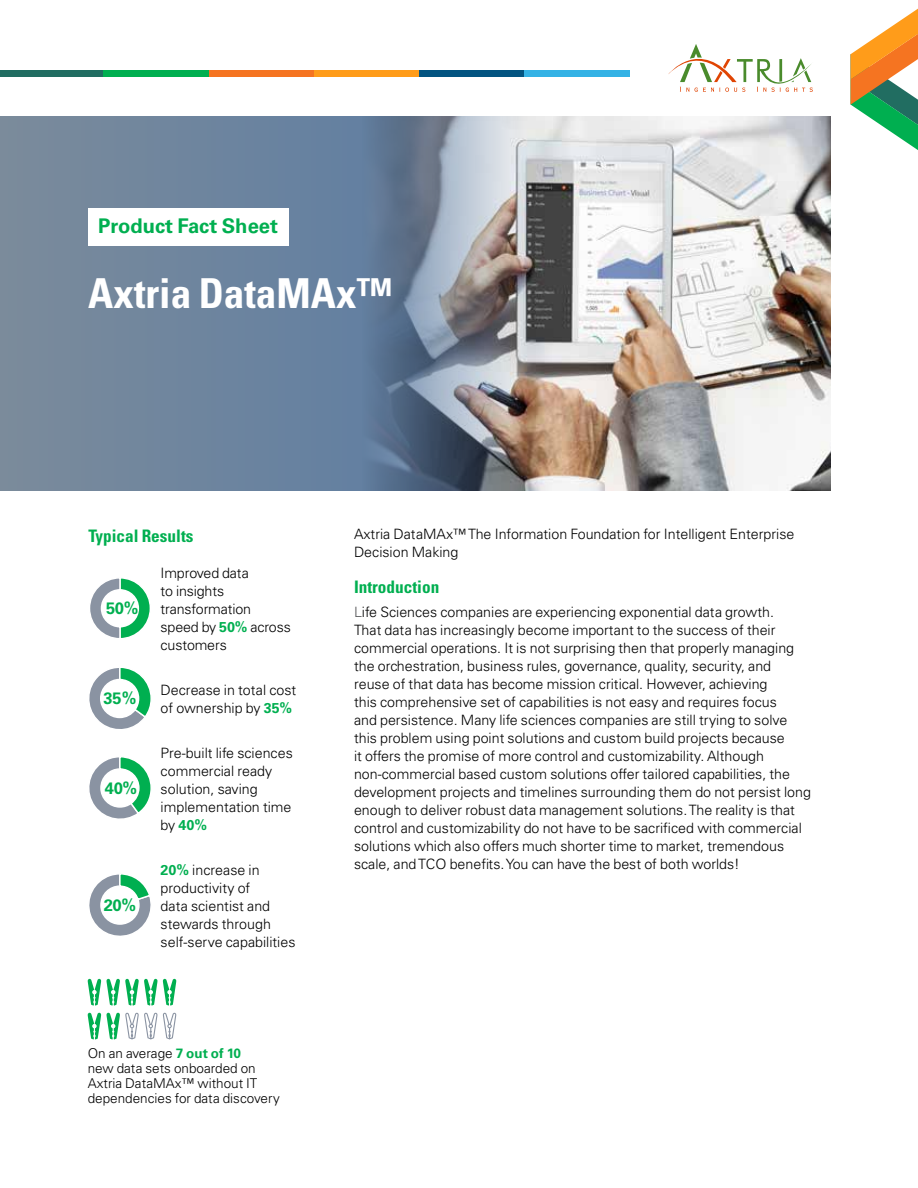
<style>
.page{position:relative;width:918px;height:1188px;background:#fff}
.page>*{position:absolute;margin:0;border:0;box-sizing:border-box;transform-origin:0 0}
.t1{font:700 condensed 41.25px "Univers LT Std";color:#fff}
.t2{font:700 20.25px "Univers LT Std";color:#00af50}
.t3{font:700 condensed 17.25px "Univers LT Std";color:#00af50}
.t4{font:700 16.5px "Univers LT Std";letter-spacing:-.02em;color:#00af50}
.t5{font:300 14.25px/18px "Univers LT Std";color:#000}
.t6{font:300 13.5px/15px "Univers LT Std";color:#000}
.s1{font-weight:700;color:#00af50}
.s2{color:#58595b}
</style>
<div class="page">
<img style="left:552px;top:117px;width:278px;height:373px">
<svg style="left:0;top:117px;width:552px;height:373px;background:#75869a"></svg>
<svg style="left:668px;top:44px;width:145px;height:48px"></svg>
<svg style="left:851px;top:9px;width:67px;height:141px"></svg>
<div style="left:0;top:71px;width:104px;height:6px;background:#216d61"></div>
<div style="left:104px;top:71px;width:105px;height:6px;background:#00af50"></div>
<div style="left:209px;top:71px;width:105px;height:6px;background:#f57421"></div>
<div style="left:314px;top:71px;width:105px;height:6px;background:#ff9c1a"></div>
<div style="left:419px;top:71px;width:105px;height:6px;background:#035481"></div>
<div style="left:524px;top:71px;width:106px;height:6px;background:#34b2e5"></div>
<div style="left:88px;top:209px;width:200px;height:37px;background:#fff"></div>
<svg style="left:90px;top:578px;width:60px;height:60px"></svg>
<svg style="left:89px;top:668px;width:62px;height:61px"></svg>
<svg style="left:89px;top:757px;width:62px;height:62px"></svg>
<svg style="left:89px;top:874px;width:62px;height:62px"></svg>
<svg style="left:163px;top:1013px;width:13px;height:26px"></svg>
<svg style="left:88px;top:979px;width:13px;height:27px"></svg>
<svg style="left:107px;top:979px;width:50px;height:27px"></svg>
<svg style="left:163px;top:979px;width:13px;height:27px"></svg>
<svg style="left:88px;top:1013px;width:13px;height:26px"></svg>
<svg style="left:107px;top:1013px;width:50px;height:26px"></svg>
<h2 class="t2" style="left:98px;top:214px;width:181px">Product Fact Sheet</h2>
<h1 class="t1" style="left:88px;top:268px;width:306px">Axtria DataMAx™</h1>
<p class="t3" style="left:88px;top:526px;width:107px">Typical Results</p>
<p class="t5" style="left:161px;top:564px;width:132px">Improved data<br>to insights transformation speed by <span class="s1">50%</span> across customers</p>
<p class="t4" style="left:106px;top:599px;width:34px">50%</p>
<p class="t4" style="left:103px;top:689px;width:35px">35%</p>
<p class="t4" style="left:105px;top:779px;width:34px">40%</p>
<p class="t4" style="left:104px;top:896px;width:34px">20%</p>
<p class="t5" style="left:161px;top:681px;width:137px">Decrease in total cost of ownership by <span class="s1">35%</span></p>
<p class="t5" style="left:161px;top:744px;width:134px">Pre-built life sciences commercial ready solution, saving implementation time by <span class="s1">40%</span></p>
<p class="t5" style="left:161px;top:861px;width:136px"><span class="s1">20%</span> increase in productivity of<br>data scientist and stewards through self-serve capabilities</p>
<p class="t6" style="left:88px;top:1046px;width:194px">On an average <span class="s1">7 out of 10<br></span>new data sets onboarded on<br>Axtria DataMAx™ without IT dependencies for data discovery</p>
<p class="t5" style="left:354px;top:525px;width:442px">Axtria DataMAx™ The Information Foundation for Intelligent Enterprise<br>Decision Making</p>
<p class="t3" style="left:354px;top:577px;width:87px">Introduction</p>
<p class="t5" style="left:354px;top:603px;width:458px"><span class="s2">L</span>ife Sciences companies are experiencing exponential data growth.<br>That data has increasingly become important to the success of their commercial operations. It is not surprising then that properly managing the orchestration, business rules, governance, quality, security, and<br>reuse of that data has become mission critical. However, achieving<br>this comprehensive set of capabilities is not easy and requires focus<br>and persistence. Many life sciences companies are still trying to solve this problem using point solutions and custom build projects because<br>it offers the promise of more control and customizability. Although non-commercial based custom solutions offer tailored capabilities, the development projects and timelines surrounding them do not persist long enough to deliver robust data management solutions. The reality is that control and customizability do not have to be sacrificed with commercial solutions which also offers much shorter time to market, tremendous scale, and TCO benefits. You can have the best of both worlds!</p>
</div>
